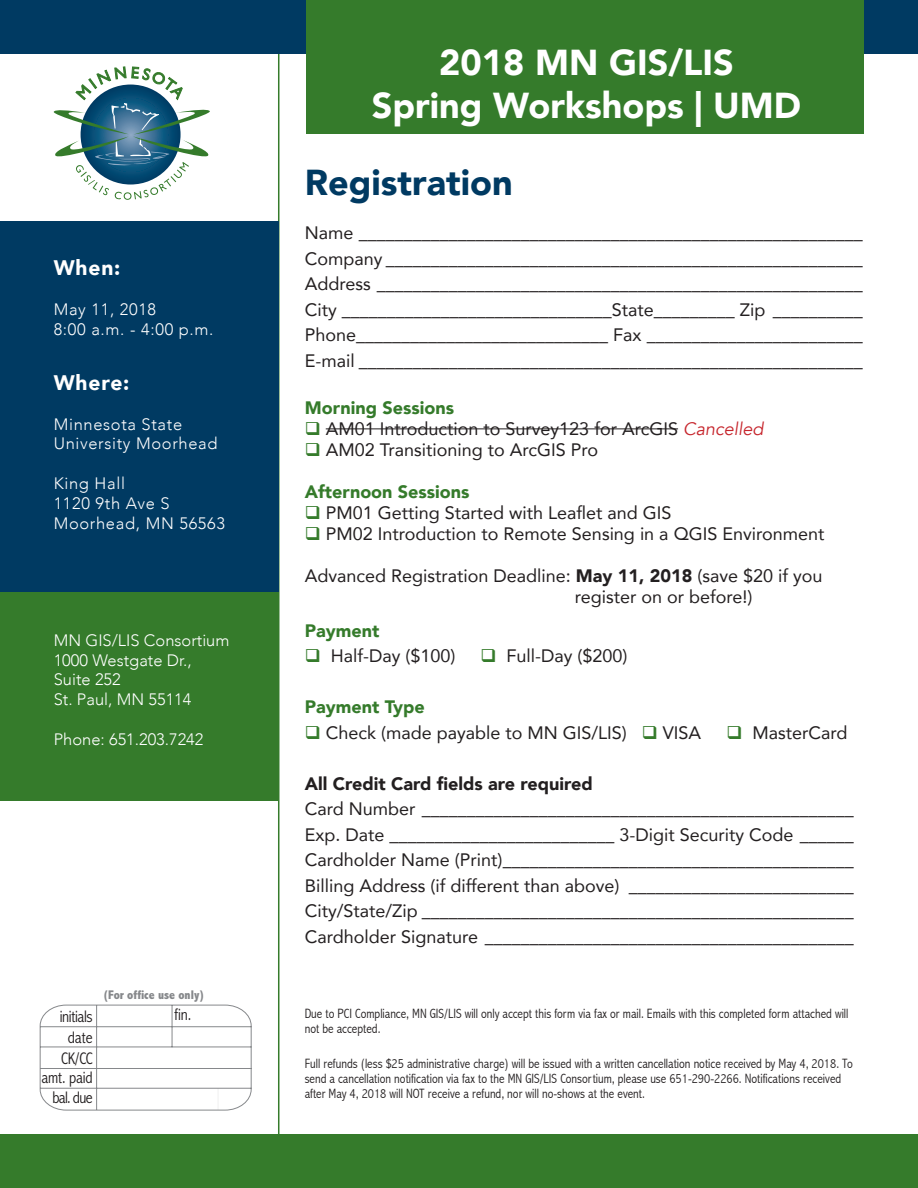
<style>
.page{position:relative;width:918px;height:1188px;background:#fff}
.page>*{position:absolute;margin:0;border:0;box-sizing:border-box;transform-origin:0 0}
.t1{font:900 36px "Avenir";color:#fff}
.t2{font:900 36px "Avenir";color:#003a62}
.t3{font:900 21px "Avenir";letter-spacing:.04em;color:#fff}
.t4{font:18px/21px "Avenir";color:#231f20}
.t5{font:900 18px "Avenir";color:#357b2b}
.t6{font:900 18px "Avenir";color:#231f20}
.t7{font:300 condensed 16.8px/21.1px "Abadi";letter-spacing:-.02em;color:#231f20;text-align:center}
.body{font:300 16.5px/19.8px "Avenir";letter-spacing:.04em;color:#fff}
.body-2{font:300 16.5px/19.8px "Avenir";color:#fff}
.body-3{font:300 condensed 13.5px/15px "Abadi";color:#231f20}
.t8{font:800 condensed 12.6px "Abadi";color:#86888b}
.s1{color:#357b2b}
.s2{font-style:italic;color:#c6252c}
.s3{font-weight:900}
</style>
<div class="page">
<div style="left:0;top:1134px;width:918px;height:54px;background:#357b2b"></div>
<hr style="left:278px;top:15px;width:1px;height:1131px;background:#357b2b">
<div style="left:0;top:0;width:918px;height:54px;background:#003a62"></div>
<div style="left:306px;top:0;width:558px;height:133px;background:#357b2b"></div>
<hr style="left:326px;top:428px;width:352px;height:1px;background:#231f20">
<div style="left:0;top:221px;width:279px;height:373px;background:#003a62"></div>
<svg style="left:54px;top:66px;width:156px;height:134px"></svg>
<div style="left:0;top:592px;width:279px;height:208px;background:#357b2b"></div>
<svg style="left:40px;top:1004px;width:212px;height:106px"></svg>
<p class="t3" style="left:54px;top:250px;width:68px">When:</p>
<p class="body" style="left:54px;top:300px;width:104px">May 11, 2018</p>
<p class="body" style="left:54px;top:319px;width:161px">8:00 a.m. - 4:00 p.m.</p>
<p class="t3" style="left:54px;top:365px;width:77px">Where:</p>
<p class="body" style="left:54px;top:414px;width:165px">Minnesota State<br>University Moorhead</p>
<p class="body" style="left:54px;top:474px;width:73px">King Hall</p>
<p class="body" style="left:54px;top:493px;width:118px">1120 9th Ave S</p>
<p class="body" style="left:54px;top:513px;width:173px">Moorhead, MN 56563</p>
<p class="body-2" style="left:54px;top:630px;width:177px">MN GIS/LIS Consortium</p>
<p class="body-2" style="left:54px;top:650px;width:139px">1000 Westgate Dr.,</p>
<p class="body-2" style="left:54px;top:670px;width:139px">Suite 252<br>St. Paul, MN 55114</p>
<p class="body-2" style="left:54px;top:729px;width:151px">Phone: 651.203.7242</p>
<p class="t7" style="left:60px;top:1006px;width:34px">initials date<br>CK/CC</p>
<p class="t7" style="left:42px;top:1067px;width:53px;line-height:20.4px;text-align:right">amt. paid bal. due</p>
<p class="t8" style="left:103px;top:988px;width:104px">(For office use only)</p>
<p class="t7" style="left:175px;top:1004px;width:18px">fin.</p>
<p class="t1" style="left:439px;top:31px;width:296px">2018 MN GIS/LIS</p>
<p class="t1" style="left:372px;top:75px;width:431px">Spring Workshops | UMD</p>
<p class="t2" style="left:305px;top:152px;width:209px">Registration</p>
<p class="t4" style="left:305px;top:222px;width:559px">Name ________________________________________________________</p>
<p class="t4" style="left:305px;top:247px;width:559px">Company _____________________________________________________</p>
<p class="t4" style="left:305px;top:273px;width:559px">Address ______________________________________________________</p>
<p class="t4" style="left:305px;top:298px;width:559px">City ______________________________State_________ Zip __________</p>
<p class="t4" style="left:305px;top:324px;width:559px">Phone____________________________ Fax ________________________</p>
<p class="t4" style="left:305px;top:349px;width:559px">E-mail ________________________________________________________</p>
<p class="t5" style="left:305px;top:392px;width:151px">Morning Sessions</p>
<p class="t4" style="left:305px;top:418px;width:460px"><span class="s1">❑</span> AM01 Introduction to Survey123 for ArcGIS <span class="s2">Cancelled</span></p>
<p class="t4" style="left:305px;top:439px;width:295px"><span class="s1">❑</span> AM02 Transitioning to ArcGIS Pro</p>
<p class="t5" style="left:305px;top:476px;width:166px">Afternoon Sessions</p>
<p class="t4" style="left:305px;top:502px;width:368px"><span class="s1">❑</span> PM01 Getting Started with Leaflet and GIS</p>
<p class="t4" style="left:305px;top:523px;width:521px"><span class="s1">❑</span> PM02 Introduction to Remote Sensing in a QGIS Environment</p>
<p class="t4" style="left:575px;top:565px;width:249px;text-indent:-270px">Advanced Registration Deadline: <span class="s3">May 11, 2018</span> (save $20 if you register on or before!)</p>
<p class="t5" style="left:305px;top:615px;width:76px">Payment</p>
<p class="t4" style="left:305px;top:645px;width:152px"><span class="s1">❑</span> Half-Day ($100)</p>
<p class="t4" style="left:481px;top:645px;width:149px"><span class="s1">❑</span> Full-Day ($200)</p>
<p class="t5" style="left:305px;top:692px;width:122px">Payment Type</p>
<p class="t4" style="left:305px;top:721px;width:398px"><span class="s1">❑</span> Check (made payable to MN GIS/LIS) <span class="s1">❑</span> VISA</p>
<p class="t4" style="left:726px;top:721px;width:123px"><span class="s1">❑</span> MasterCard</p>
<p class="t6" style="left:305px;top:768px;width:290px">All Credit Card fields are required</p>
<p class="t4" style="left:305px;top:798px;width:550px">Card Number ________________________________________________</p>
<p class="t4" style="left:305px;top:823px;width:550px">Exp. Date _________________________ 3-Digit Security Code ______</p>
<p class="t4" style="left:305px;top:849px;width:550px">Cardholder Name (Print)_______________________________________</p>
<p class="t4" style="left:305px;top:874px;width:550px">Billing Address (if different than above) _________________________</p>
<p class="t4" style="left:305px;top:898px;width:550px;line-height:25.5px">City/State/Zip ________________________________________________<br>Cardholder Signature _________________________________________</p>
<p class="body-3" style="left:305px;top:1006px;width:545px">Due to PCI Compliance, MN GIS/LIS will only accept this form via fax or mail. Emails with this completed form attached will not be accepted.</p>
<p class="body-3" style="left:305px;top:1056px;width:550px">Full refunds (less $25 administrative charge) will be issued with a written cancellation notice received by May 4, 2018. To send a cancellation notification via fax to the MN GIS/LIS Consortium, please use 651-290-2266. Notifications received after May 4, 2018 will NOT receive a refund, nor will no-shows at the event.</p>
</div>
